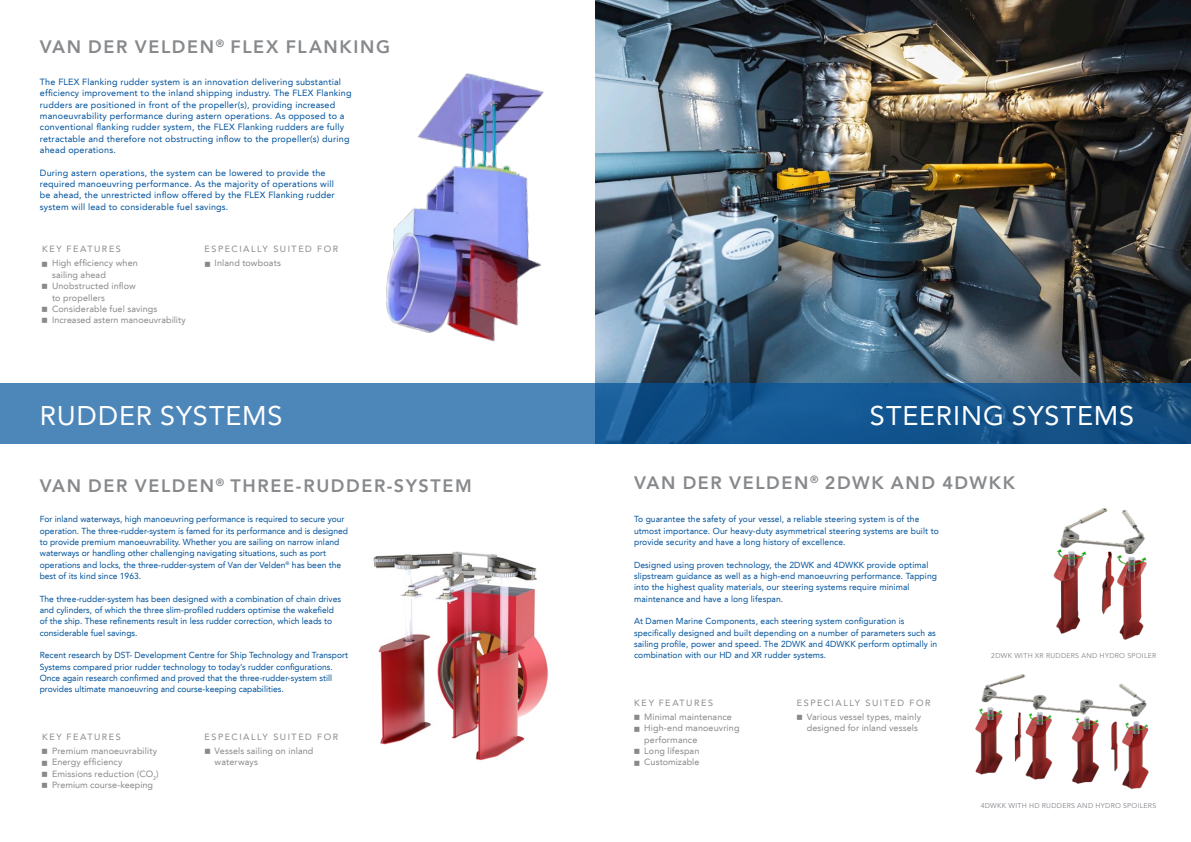
<style>
.page{position:relative;width:1191px;height:842px;background:#fff}
.page>*{position:absolute;margin:0;border:0;box-sizing:border-box;transform-origin:0 0}
.t1{font:27px "Avenir LT";letter-spacing:.035em;color:#fff}
.t2{font:800 18px "Avenir LT";letter-spacing:.09em;color:#87898c}
.t3{font:9px/11.3px "Avenir LT";letter-spacing:.02em;color:#01529b}
.t4{font:9px/11.3px "Avenir LT";letter-spacing:.01em;color:#87898c}
.t5{font:9px/14.3px "Avenir LT";letter-spacing:.155em;color:#87898c}
.t6{font:8.8px/11.3px "Avenir LT";color:#01529b}
.t7{font:7px "Avenir LT";letter-spacing:.04em;color:#818389}
</style>
<div class="page">
<img style="left:596px;top:0;width:595px;height:383px">
<img style="left:373px;top:551px;width:175px;height:210px">
<svg style="left:0;top:383px;width:1191px;height:61px;background:#306da3"></svg>
<img style="left:1053px;top:508px;width:94px;height:132px">
<img style="left:386px;top:73px;width:158px;height:269px">
<img style="left:975px;top:674px;width:174px;height:116px">
<h2 class="t2" style="left:40px;top:36px;width:352px">VAN DER VELDEN<sup>®</sup> FLEX FLANKING</h2>
<p class="t3" style="left:40px;top:76px;width:313px">The FLEX Flanking rudder system is an innovation delivering substantial efficiency improvement to the inland shipping industry. The FLEX Flanking rudders are positioned in front of the propeller(s), providing increased manoeuvrability performance during astern operations. As opposed to a conventional flanking rudder system, the FLEX Flanking rudders are fully retractable and therefore not obstructing inflow to the propeller(s) during ahead operations.</p>
<p class="t3" style="left:40px;top:167px;width:296px">During astern operations, the system can be lowered to provide the required manoeuvring performance. As the majority of operations will be ahead, the unrestricted inflow offered by the FLEX Flanking rudder system will lead to considerable fuel savings.</p>
<p class="t4" style="left:52px;top:242px;width:87px;line-height:14.3px;text-indent:-10px">KEY FEATURES<br>High efficiency when</p>
<p class="t4" style="left:52px;top:269px;width:135px">sailing ahead<br>Unobstructed inflow<br>to propellers<br>Considerable fuel savings<br>Increased astern manoeuvrability</p>
<p class="t5" style="left:215px;top:242px;width:125px;text-indent:-10px">ESPECIALLY SUITED FOR<br>Inland towboats</p>
<h1 class="t1" style="left:40px;top:400px;width:244px">RUDDER SYSTEMS</h1>
<h2 class="t2" style="left:40px;top:475px;width:433px">VAN DER VELDEN<sup>®</sup> THREE-RUDDER-SYSTEM</h2>
<p class="t6" style="left:40px;top:514px;width:310px">For inland waterways, high manoeuvring performance is required to secure your operation. The three-rudder-system is famed for its performance and is designed to provide premium manoeuvrability. Whether you are sailing on narrow inland waterways or handling other challenging navigating situations, such as port operations and locks, the three-rudder-system of Van der Velden<sup>®</sup> has been the best of its kind since 1963.</p>
<p class="t6" style="left:40px;top:593px;width:303px">The three-rudder-system has been designed with a combination of chain drives and cylinders, of which the three slim-profiled rudders optimise the wakefield of the ship. These refinements result in less rudder correction, which leads to considerable fuel savings.</p>
<p class="t6" style="left:40px;top:650px;width:310px">Recent research by DST- Development Centre for Ship Technology and Transport Systems compared prior rudder technology to today’s rudder configurations.<br>Once again research confirmed and proved that the three-rudder-system still provides ultimate manoeuvring and course-keeping capabilities.</p>
<p class="t4" style="left:52px;top:729px;width:107px;line-height:14.3px;text-indent:-10px">KEY FEATURES<br>Premium manoeuvrability</p>
<p class="t4" style="left:52px;top:757px;width:108px">Energy efficiency<br>Emissions reduction (CO<sub>2</sub>)<br>Premium course-keeping</p>
<p class="t4" style="left:215px;top:729px;width:125px;line-height:14.3px;text-indent:-10px">ESPECIALLY SUITED FOR<br>Vessels sailing on inland</p>
<p class="t4" style="left:215px;top:757px;width:45px">waterways</p>
<h1 class="t1" style="left:870px;top:400px;width:266px">STEERING SYSTEMS</h1>
<h2 class="t2" style="left:634px;top:473px;width:383px">VAN DER VELDEN<sup>®</sup> 2DWK AND 4DWKK</h2>
<p class="t6" style="left:634px;top:514px;width:306px">To guarantee the safety of your vessel, a reliable steering system is of the utmost importance. Our heavy-duty asymmetrical steering systems are built to provide security and have a long history of excellence.</p>
<p class="t6" style="left:634px;top:559px;width:304px">Designed using proven technology, the 2DWK and 4DWKK provide optimal slipstream guidance as well as a high-end manoeuvring performance. Tapping into the highest quality materials, our steering systems require minimal maintenance and have a long lifespan.</p>
<p class="t6" style="left:634px;top:616px;width:305px">At Damen Marine Components, each steering system configuration is specifically designed and built depending on a number of parameters such as sailing profile, power and speed. The 2DWK and 4DWKK perform optimally in combination with our HD and XR rudder systems.</p>
<p class="t4" style="left:644px;top:695px;width:89px;line-height:14.3px;text-indent:-10px">KEY FEATURES<br>Minimal maintenance</p>
<p class="t4" style="left:644px;top:723px;width:97px">High-end manoeuvring performance<br>Long lifespan<br>Customizable</p>
<p class="t4" style="left:797px;top:695px;width:135px;line-height:14.3px;text-align:center">ESPECIALLY SUITED FOR<br>Various vessel types, mainly</p>
<p class="t4" style="left:807px;top:723px;width:113px">designed for inland vessels</p>
<p class="t7" style="left:991px;top:651px;width:166px">2DWK WITH XR RUDDERS AND HYDRO SPOILER</p>
<p class="t7" style="left:980px;top:801px;width:177px">4DWKK WITH HD RUDDERS AND HYDRO SPOILERS</p>
</div>
